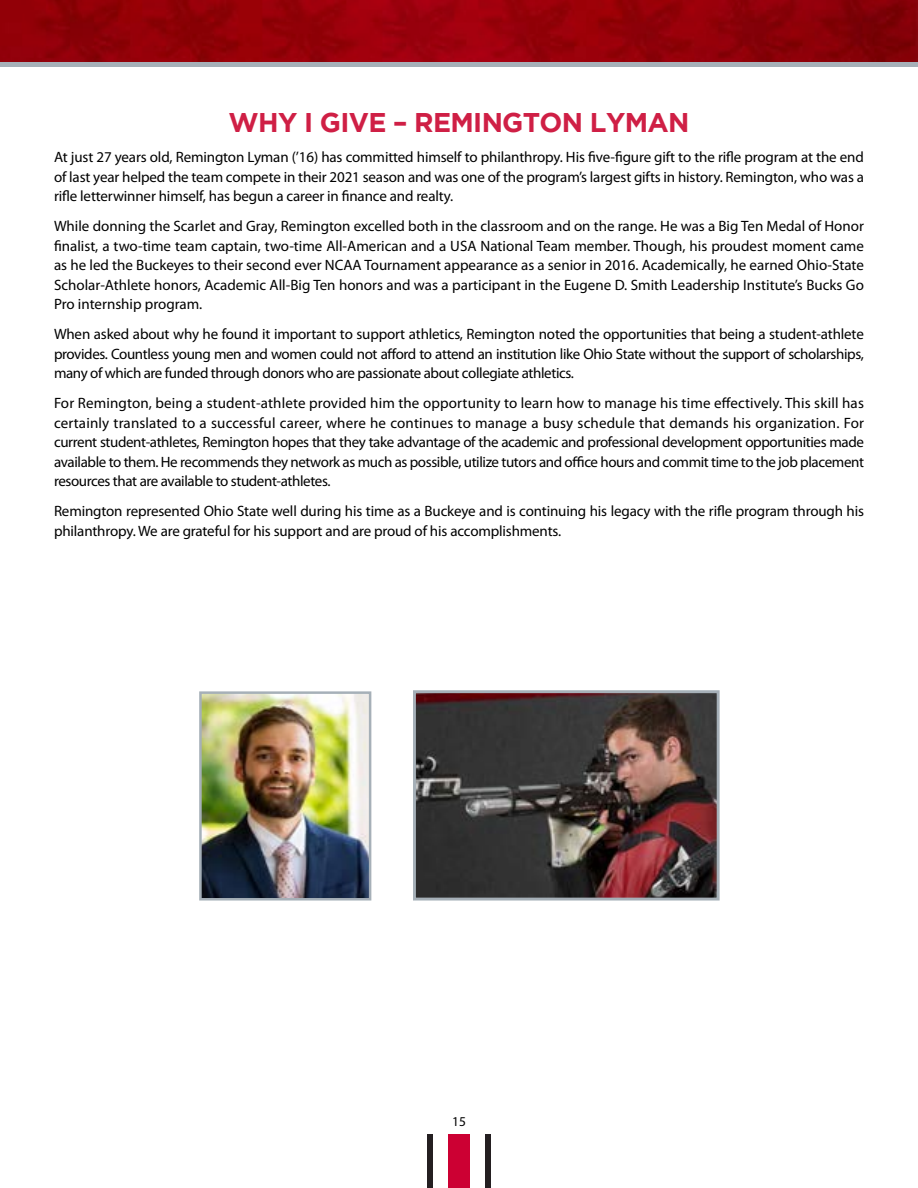
<style>
.page{position:relative;width:918px;height:1188px;background:#fff}
.page>*{position:absolute;margin:0;border:0;box-sizing:border-box;transform-origin:0 0}
.t1{font:700 27px "Gotham";letter-spacing:-.025em;color:#cf1f45}
.t2{font:15px/19.5px "Myriad Pro";letter-spacing:-.01em;color:#000;text-align:justify}
.t3{font:13.5px "Myriad Pro";color:#000}
</style>
<div class="page">
<img style="left:0;top:0;width:918px;height:63px">
<hr style="left:0;top:63px;width:918px;height:4px;background:#a6b0b8">
<div style="left:427px;top:1134px;width:7px;height:54px;background:#241f21"></div>
<div style="left:448px;top:1134px;width:22px;height:54px;background:#c03"></div>
<div style="left:485px;top:1134px;width:6px;height:54px;background:#241f21"></div>
<img style="left:203px;top:695px;width:164px;height:202px">
<div style="left:199px;top:691px;width:172px;height:210px;border:3px solid #a6b0b8"></div>
<img style="left:417px;top:694px;width:299px;height:203px">
<div style="left:413px;top:690px;width:307px;height:211px;border:3px solid #a6b0b8"></div>
<h1 class="t1" style="left:229px;top:107px;width:462px">WHY I GIVE – REMINGTON LYMAN</h1>
<p class="t2" style="left:54px;top:147px;width:812px">At just 27 years old, Remington Lyman (’16) has committed himself to philanthropy. His five-figure gift to the rifle program at the end of last year helped the team compete in their 2021 season and was one of the program’s largest gifts in history. Remington, who was a rifle letterwinner himself, has begun a career in finance and realty.</p>
<p class="t2" style="left:54px;top:216px;width:811px">While donning the Scarlet and Gray, Remington excelled both in the classroom and on the range. He was a Big Ten Medal of Honor finalist, a two-time team captain, two-time All-American and a USA National Team member. Though, his proudest moment came as he led the Buckeyes to their second ever NCAA Tournament appearance as a senior in 2016. Academically, he earned Ohio-State Scholar-Athlete honors, Academic All-Big Ten honors and was a participant in the Eugene D. Smith Leadership Institute’s Bucks Go Pro internship program.</p>
<p class="t2" style="left:54px;top:324px;width:811px">When asked about why he found it important to support athletics, Remington noted the opportunities that being a student-athlete provides. Countless young men and women could not afford to attend an institution like Ohio State without the support of scholarships, many of which are funded through donors who are passionate about collegiate athletics.</p>
<p class="t2" style="left:54px;top:393px;width:812px">For Remington, being a student-athlete provided him the opportunity to learn how to manage his time effectively. This skill has certainly translated to a successful career, where he continues to manage a busy schedule that demands his organization. For current student-athletes, Remington hopes that they take advantage of the academic and professional development opportunities made available to them. He recommends they network as much as possible, utilize tutors and office hours and commit time to the job placement resources that are available to student-athletes.</p>
<p class="t2" style="left:54px;top:501px;width:812px">Remington represented Ohio State well during his time as a Buckeye and is continuing his legacy with the rifle program through his philanthropy. We are grateful for his support and are proud of his accomplishments.</p>
<p class="t3" style="left:452px;top:1113px;width:15px">15</p>
</div>
